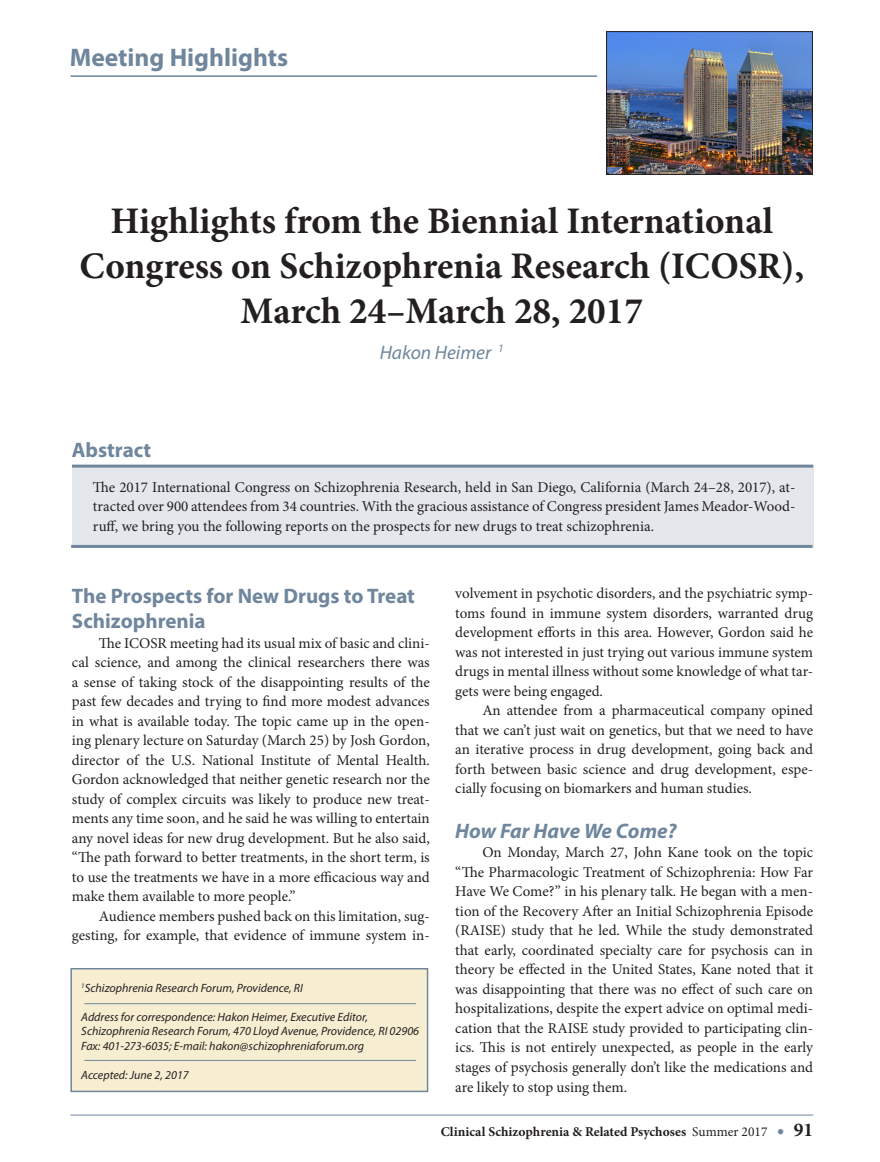
<style>
.page{position:relative;width:880px;height:1162px;background:#fff}
.page>*{position:absolute;margin:0;border:0;box-sizing:border-box;transform-origin:0 0}
.t1{font:700 37.5px/45px "Minion Pro";color:#231f20;text-align:center}
.t2{font:700 25.5px "Myriad Pro";color:#6f869d}
.t3{font:700 21px/25.2px "Myriad Pro";color:#6f869d}
.t4{font:italic 700 21px "Myriad Pro";color:#6f869d}
.t5{font:italic 19.5px "Myriad Pro";color:#6f869d}
.t6{font:15px/19.5px "Minion Pro";color:#231f20;text-align:justify}
.t7{font:700 13.5px "Minion Pro";color:#231f20}
.t8{font:italic 12px "Myriad Pro";color:#231f20}
.s1{font-weight:400}
.s2{font-size:19.5px;color:#6f869d}
.s3{font-size:19.5px}
</style>
<div class="page">
<div style="left:72px;top:466px;width:741px;height:81px;background:#e4e7eb"></div>
<hr style="left:70px;top:75px;width:527px;height:2px;background:#6f869d">
<div style="left:70px;top:967px;width:358px;height:125px;background:#f7eed2;border:2px solid #6f869d"></div>
<hr style="left:84px;top:1003px;width:332px;height:1px;background:#6f869d">
<hr style="left:70px;top:1114px;width:743px;height:1px;background:#6f869d">
<hr style="left:72px;top:464px;width:741px;height:3px;background:#6f869d">
<hr style="left:71px;top:545px;width:741px;height:3px;background:#6f869d">
<hr style="left:84px;top:1059px;width:332px;height:1px;background:#6f869d">
<img style="left:608px;top:33px;width:203px;height:140px">
<div style="left:606px;top:31px;width:207px;height:144px;border:1px solid #231f20"></div>
<p class="t2" style="left:70px;top:41px;width:220px">Meeting Highlights</p>
<p class="t1" style="left:110px;top:198px;width:664px">Highlights from the Biennial International</p>
<p class="t1" style="left:79px;top:243px;width:726px">Congress on Schizophrenia Research (ICOSR),<br>March 24–March 28, 2017</p>
<p class="t3" style="left:72px;top:437px;width:81px">Abstract</p>
<p class="t5" style="left:380px;top:340px;width:126px">Hakon Heimer <sup>1</sup></p>
<p class="t6" style="left:93px;top:477px;width:704px">The 2017 International Congress on Schizophrenia Research, held in San Diego, California (March 24–28, 2017), at&shy;tracted over 900 attendees from 34 countries. With the gracious assistance of Congress president James Meador-Wood&shy;ruff, we bring you the following reports on the prospects for new drugs to treat schizophrenia.</p>
<p class="t3" style="left:72px;top:582px;width:344px">The Prospects for New Drugs to Treat<br>Schizophrenia</p>
<p class="t6" style="left:72px;top:633px;width:359px;text-indent:27px">The ICOSR meeting had its usual mix of basic and clini&shy;cal science, and among the clinical researchers there was a sense of taking stock of the disappointing results of the past few decades and trying to find more modest advances in what is available today. The topic came up in the open&shy;ing plenary lecture on Saturday (March 25) by Josh Gordon, director of the U.S. National Institute of Mental Health.<br>Gordon acknowledged that neither genetic research nor the study of complex circuits was likely to produce new treat&shy;ments any time soon, and he said he was willing to entertain any novel ideas for new drug development. But he also said, “The path forward to better treatments, in the short term, is to use the treatments we have in a more efficacious way and make them available to more people.”</p>
<p class="t6" style="left:72px;top:906px;width:359px;text-align:right">Audience members pushed back on this limitation, sug&shy;gesting, for example, that evidence of immune system in-</p>
<p class="t8" style="left:81px;top:980px;width:223px"><sup>1</sup>Schizophrenia Research Forum, Providence, RI</p>
<p class="t8" style="left:81px;top:1009px;width:288px">Address for correspondence: Hakon Heimer, Executive Editor,</p>
<p class="t8" style="left:81px;top:1023px;width:339px">Schizophrenia Research Forum, 470 Lloyd Avenue, Providence, RI 02906</p>
<p class="t8" style="left:81px;top:1038px;width:284px">Fax: 401-273-6035; E-mail: hakon@schizophreniaforum.org</p>
<p class="t8" style="left:81px;top:1067px;width:109px">Accepted: June 2, 2017</p>
<p class="t6" style="left:455px;top:583px;width:359px">volvement in psychotic disorders, and the psychiatric symp&shy;toms found in immune system disorders, warranted drug development efforts in this area. However, Gordon said he was not interested in just trying out various immune system drugs in mental illness without some knowledge of what tar&shy;gets were being engaged.</p>
<p class="t6" style="left:455px;top:700px;width:359px;text-indent:27px">An attendee from a pharmaceutical company opined that we can’t just wait on genetics, but that we need to have an iterative process in drug development, going back and forth between basic science and drug development, espe&shy;cially focusing on biomarkers and human studies.</p>
<p class="t4" style="left:455px;top:817px;width:223px">How Far Have We Come?</p>
<p class="t6" style="left:455px;top:842px;width:359px;text-indent:27px">On Monday, March 27, John Kane took on the topic “The Pharmacologic Treatment of Schizophrenia: How Far Have We Come?” in his plenary talk. He began with a men&shy;tion of the Recovery After an Initial Schizophrenia Episode (RAISE) study that he led. While the study demonstrated that early, coordinated specialty care for psychosis can in theory be effected in the United States, Kane noted that it was disappointing that there was no effect of such care on hospitalizations, despite the expert advice on optimal medi&shy;cation that the RAISE study provided to participating clin&shy;ics. This is not entirely unexpected, as people in the early stages of psychosis generally don’t like the medications and are likely to stop using them.</p>
<p class="t7" style="left:441px;top:1121px;width:374px">Clinical Schizophrenia &amp; Related Psychoses <span class="s1">Summer 2017</span> <span class="s2">•</span> <span class="s3">91</span></p>
</div>
